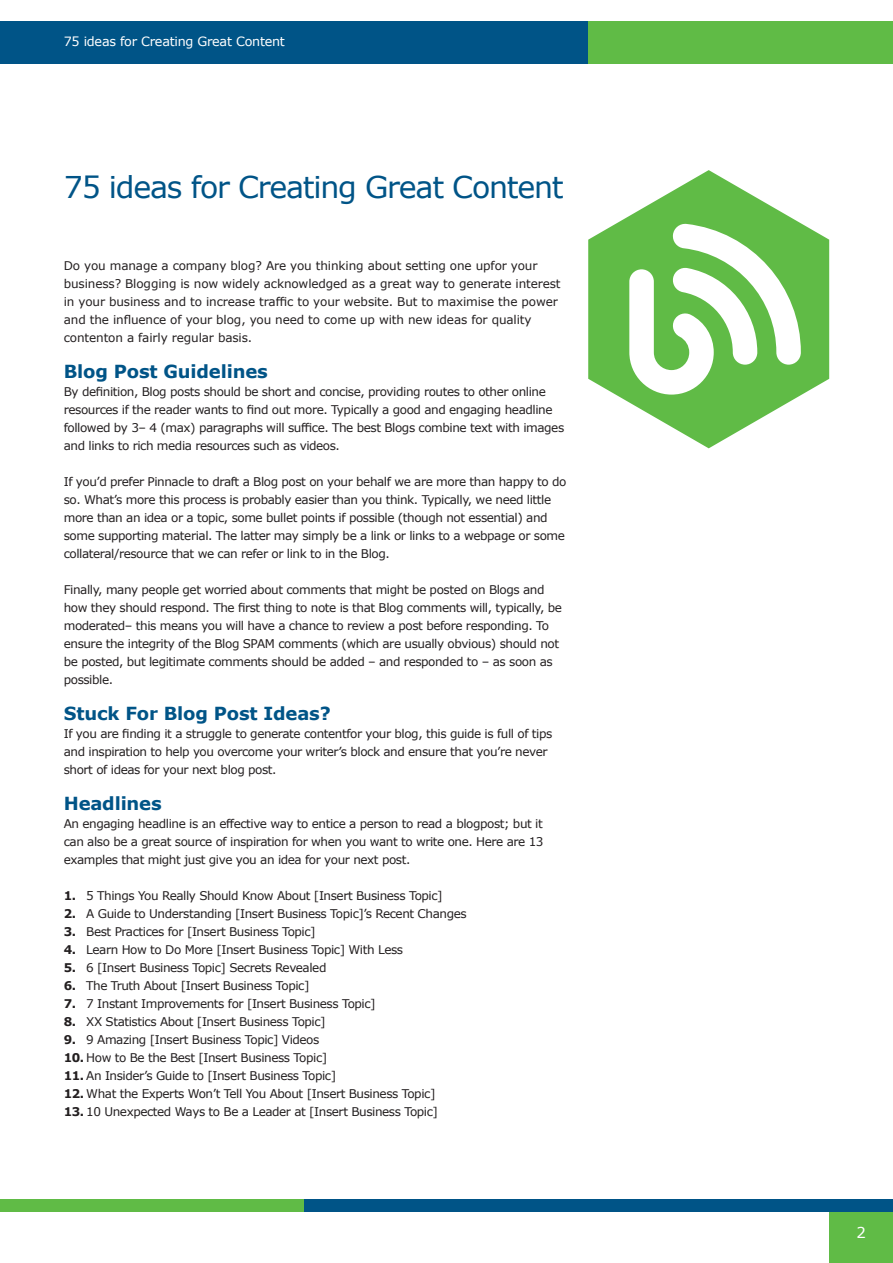
<style>
.page{position:relative;width:893px;height:1263px;background:#fff}
.page>*{position:absolute;margin:0;border:0;box-sizing:border-box;transform-origin:0 0}
.t1{font:30px "Verdana";letter-spacing:-.04em;color:#005487}
.t2{font:700 18px "Verdana";letter-spacing:-.01em;color:#005487}
.t3{font:15px "Verdana";color:#fff}
.t4{font:12.75px "Verdana";letter-spacing:-.02em;color:#fff}
.t5{font:12px/18px "Verdana";letter-spacing:-.035em;color:#231f20}
.t6{font:12px/18px "Verdana";letter-spacing:-.01em;color:#231f20}
.s1{font-weight:700}
</style>
<div class="page">
<div style="left:829px;top:1200px;width:64px;height:63px;background:#60bb46"></div>
<div style="left:0;top:21px;width:588px;height:43px;background:#005487"></div>
<div style="left:588px;top:21px;width:305px;height:43px;background:#60bb46"></div>
<div style="left:0;top:1199px;width:305px;height:13px;background:#60bb46"></div>
<div style="left:305px;top:1199px;width:588px;height:13px;background:#005487"></div>
<svg style="left:588px;top:170px;width:241px;height:278px;fill:#60bb46"></svg>
<svg style="left:629px;top:223px;width:172px;height:172px"></svg>
<p class="t4" style="left:64px;top:33px;width:223px">75 ideas for Creating Great Content</p>
<h1 class="t1" style="left:64px;top:168px;width:501px">75 ideas for Creating Great Content</h1>
<p class="t6" style="left:64px;top:257px;width:498px">Do you manage a company blog? Are you thinking about setting one upfor your business? Blogging is now widely acknowledged as a great way to generate interest in your business and to increase traffic to your website. But to maximise the power and the influence of your blog, you need to come up with new ideas for quality contenton a fairly regular basis.</p>
<h2 class="t2" style="left:64px;top:360px;width:205px">Blog Post Guidelines</h2>
<p class="t5" style="left:64px;top:383px;width:502px">By definition, Blog posts should be short and concise, providing routes to other online resources if the reader wants to find out more. Typically a good and engaging headline followed by 3– 4 (max) paragraphs will suffice. The best Blogs combine text with images and links to rich media resources such as videos.</p>
<p class="t5" style="left:64px;top:473px;width:504px">If you’d prefer Pinnacle to draft a Blog post on your behalf we are more than happy to do so. What’s more this process is probably easier than you think. Typically, we need little more than an idea or a topic, some bullet points if possible (though not essential) and some supporting material. The latter may simply be a link or links to a webpage or some collateral/resource that we can refer or link to in the Blog.</p>
<p class="t5" style="left:64px;top:581px;width:500px">Finally, many people get worried about comments that might be posted on Blogs and how they should respond. The first thing to note is that Blog comments will, typically, be moderated– this means you will have a chance to review a post before responding. To ensure the integrity of the Blog SPAM comments (which are usually obvious) should not be posted, but legitimate comments should be added – and responded to – as soon as possible.</p>
<h2 class="t2" style="left:64px;top:702px;width:268px">Stuck For Blog Post Ideas?</h2>
<p class="t5" style="left:64px;top:725px;width:490px">If you are finding it a struggle to generate contentfor your blog, this guide is full of tips and inspiration to help you overcome your writer’s block and ensure that you’re never short of ideas for your next blog post.</p>
<h2 class="t2" style="left:64px;top:792px;width:99px">Headlines</h2>
<p class="t5" style="left:64px;top:815px;width:481px;text-align:justify">An engaging headline is an effective way to entice a person to read a blogpost; but it can also be a great source of inspiration for when you want to write one. Here are 13 examples that might just give you an idea for your next post.</p>
<p class="t5" style="left:64px;top:887px;width:380px"><span class="s1">1.</span> 5 Things You Really Should Know About [Insert Business Topic]</p>
<p class="t5" style="left:64px;top:905px;width:404px"><span class="s1">2.</span> A Guide to Understanding [Insert Business Topic]’s Recent Changes</p>
<p class="t5" style="left:64px;top:923px;width:253px"><span class="s1">3.</span> Best Practices for [Insert Business Topic]</p>
<p class="t5" style="left:64px;top:941px;width:341px"><span class="s1">4.</span> Learn How to Do More [Insert Business Topic] With Less</p>
<p class="t5" style="left:64px;top:959px;width:264px"><span class="s1">5.</span> 6 [Insert Business Topic] Secrets Revealed</p>
<p class="t5" style="left:64px;top:977px;width:247px"><span class="s1">6.</span> The Truth About [Insert Business Topic]</p>
<p class="t5" style="left:64px;top:995px;width:313px"><span class="s1">7.</span> 7 Instant Improvements for [Insert Business Topic]</p>
<p class="t5" style="left:64px;top:1013px;width:263px"><span class="s1">8.</span> XX Statistics About [Insert Business Topic]</p>
<p class="t5" style="left:64px;top:1031px;width:257px"><span class="s1">9.</span> 9 Amazing [Insert Business Topic] Videos</p>
<p class="t5" style="left:64px;top:1049px;width:265px"><span class="s1">10.</span> How to Be the Best [Insert Business Topic]</p>
<p class="t5" style="left:64px;top:1067px;width:274px"><span class="s1">11.</span> An Insider’s Guide to [Insert Business Topic]</p>
<p class="t5" style="left:64px;top:1085px;width:373px"><span class="s1">12.</span> What the Experts Won’t Tell You About [Insert Business Topic]</p>
<p class="t5" style="left:64px;top:1103px;width:376px"><span class="s1">13.</span> 10 Unexpected Ways to Be a Leader at [Insert Business Topic]</p>
<p class="t3" style="left:856px;top:1223px;width:11px">2</p>
</div>
